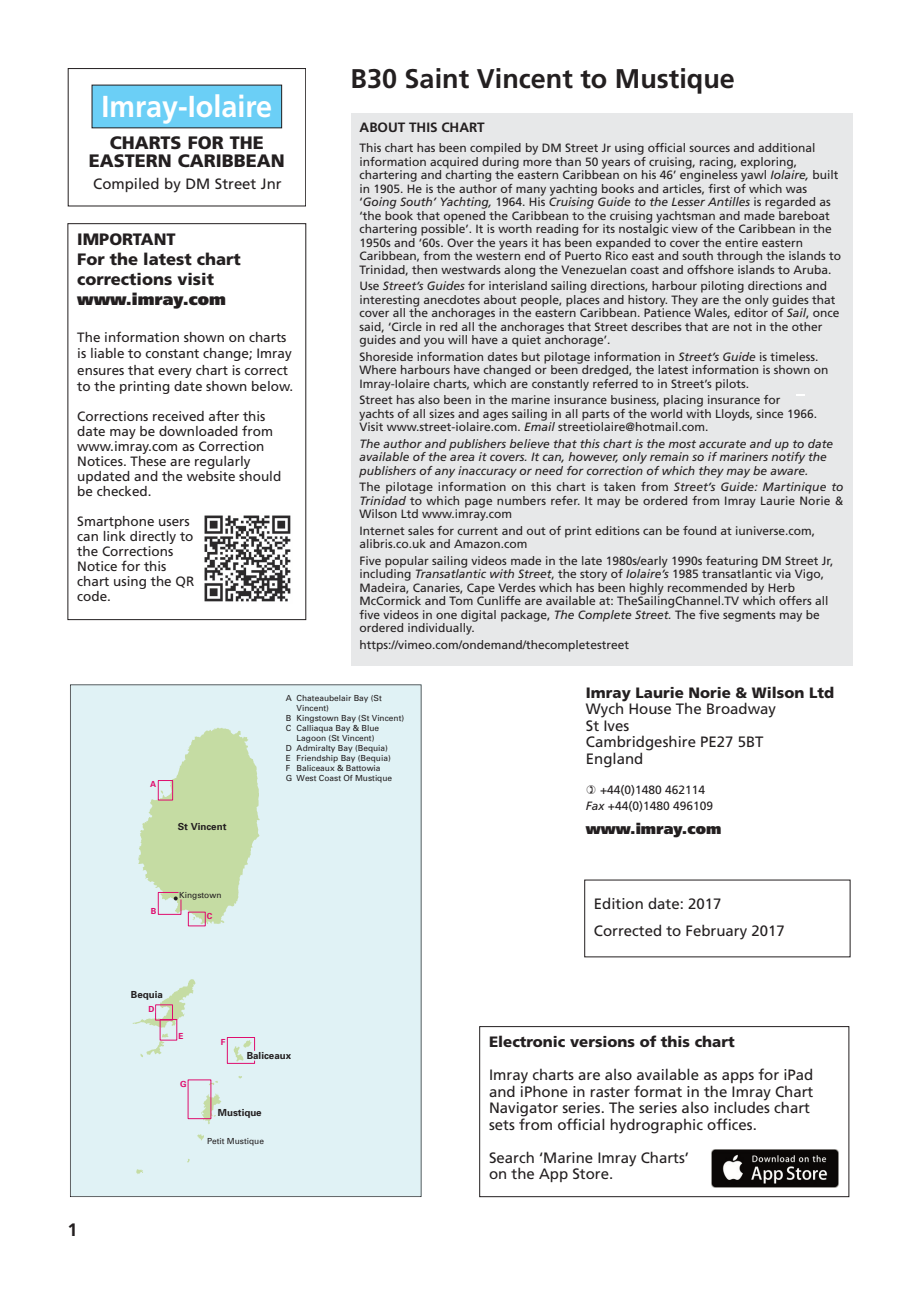
<style>
.page{position:relative;width:920px;height:1290px;background:#fff}
.page>*{position:absolute;margin:0;border:0;box-sizing:border-box;transform-origin:0 0}
.t1{font:700 30.3px "Frutiger";color:#fff;scale:.95 1}
.t2{font:700 27px "Frutiger";color:#231f20}
.t3{font:900 18px/18.5px "Frutiger";color:#231f20;text-align:center}
.t4{font:700 18px "Frutiger";color:#231f20}
.t5{font:900 16.5px/19.8px "Frutiger";color:#231f20}
.t6{font:900 16.5px "Frutiger";color:#231f20}
.t7{font:15px/16.5px "Frutiger";color:#231f20}
.t8{font:900 15px "Frutiger";color:#231f20}
.t9{font:900 15px "Frutiger";color:#231f20}
.t10{font:13.5px/15px "Frutiger";color:#231f20}
.t11{font:700 13.5px "Frutiger";color:#231f20}
.t12{font:12px/13.5px "Frutiger";color:#231f20}
.t13{font:italic 12px/13.5px "Frutiger";color:#231f20}
.t14{font:700 9.75px "Univ Im";color:#231f20}
.t15{font:500 8.4px "Univ Im";color:#231f20}
.t16{font:700 8.4px "Univ Im";color:#df0e6e}
.s1{font-style:italic}
</style>
<div class="page">
<div style="left:351px;top:113px;width:501px;height:552px;background:#e7e8e9"></div>
<svg style="left:70px;top:684px;width:351px;height:513px;background:#dceeeb"></svg>
<div style="left:158px;top:780px;width:15px;height:20px;border:1px solid #df0e6e"></div>
<div style="left:158px;top:892px;width:23px;height:23px;border:1px solid #df0e6e"></div>
<div style="left:188px;top:912px;width:18px;height:14px;border:1px solid #df0e6e"></div>
<div style="left:155px;top:1004px;width:18px;height:16px;border:1px solid #df0e6e"></div>
<div style="left:227px;top:1037px;width:28px;height:27px;border:1px solid #df0e6e"></div>
<svg style="left:174px;top:896px;width:4px;height:4px"></svg>
<div style="left:68px;top:68px;width:238px;height:138px;border:1px solid #231f20"></div>
<div style="left:92px;top:85px;width:190px;height:43px;background:#6bcff6"></div>
<div style="left:68px;top:223px;width:238px;height:397px;border:1px solid #231f20"></div>
<img style="left:204px;top:515px;width:87px;height:87px">
<div style="left:479px;top:1026px;width:370px;height:171px;border:1px solid #231f20"></div>
<img style="left:711px;top:1149px;width:128px;height:38px">
<svg style="left:796px;top:394px;width:8px;height:2px"></svg>
<h1 class="t1" style="left:101px;top:94px;width:181px">Imray-Iolaire</h1>
<h3 class="t3" style="left:89px;top:135px;width:198px">CHARTS FOR THE<br>EASTERN CARIBBEAN</h3>
<p class="t7" style="left:93px;top:176px;width:190px">Compiled by DM Street Jnr</p>
<h3 class="t5" style="left:77px;top:231px;width:165px">IMPORTANT<br>For the latest chart corrections visit</h3>
<h3 class="t6" style="left:77px;top:292px;width:150px">www.imray.com</h3>
<p class="t10" style="left:77px;top:330px;width:218px;line-height:16.2px">The information shown on charts is liable to constant change; Imray ensures that every chart is correct to the printing date shown below.</p>
<p class="t10" style="left:77px;top:410px;width:206px">Corrections received after this date may be downloaded from www.imray.com as Correction<br>Notices. These are regularly updated and the website should be checked.</p>
<p class="t10" style="left:77px;top:515px;width:119px">Smartphone users can link directly to the Corrections<br>Notice for this chart using the QR code.</p>
<h2 class="t2" style="left:351px;top:68px;width:386px">B30 Saint Vincent to Mustique</h2>
<p class="t11" style="left:360px;top:122px;width:127px">ABOUT THIS CHART</p>
<p class="t12" style="left:360px;top:142px;width:483px">This chart has been compiled by DM Street Jr using official sources and additional information acquired during more than 50 years of cruising, racing, exploring, chartering and charting the eastern Caribbean on his 46’ engineless yawl <span class="s1">Iolaire,</span> built in 1905. He is the author of many yachting books and articles, first of which was ‘<span class="s1">Going South’ Yachting,</span> 1964. His <span class="s1">Cruising Guide to the Lesser Antilles</span> is regarded as ‘the book that opened the Caribbean to the cruising yachtsman and made bareboat chartering possible’. It is worth reading for its nostalgic view of the Caribbean in the 1950s and ‘60s. Over the years it has been expanded to cover the entire eastern Caribbean, from the western end of Puerto Rico east and south through the islands to Trinidad, then westwards along the Venezuelan coast and offshore islands to Aruba.</p>
<p class="t12" style="left:360px;top:280px;width:481px">Use <span class="s1">Street’s Guides</span> for interisland sailing directions, harbour piloting directions and interesting anecdotes about people, places and history. They are the only guides that cover all the anchorages in the eastern Caribbean. Patience Wales, editor of <span class="s1">Sail</span>, once said, ‘Circle in red all the anchorages that Street describes that are not in the other guides and you will have a quiet anchorage’.</p>
<p class="t12" style="left:360px;top:351px;width:470px">Shoreside information dates but pilotage information in <span class="s1">Street’s Guide</span> is timeless.<br>Where harbours have changed or been dredged, the latest information is shown on<br>Imray-Iolaire charts, which are constantly referred to in Street’s pilots.</p>
<p class="t12" style="left:360px;top:394px;width:459px">Street has also been in the marine insurance business, placing insurance for yachts of all sizes and ages sailing in all parts of the world with Lloyds, since 1966.<br>Visit www.street-iolaire.com. <span class="s1">Email</span> streetiolaire@hotmail.com.</p>
<p class="t13" style="left:360px;top:438px;width:475px">The author and publishers believe that this chart is the most accurate and up to date available of the area it covers. It can, however, only remain so if mariners notify the publishers of any inaccuracy or need for correction of which they may be aware.</p>
<p class="t12" style="left:360px;top:481px;width:485px;text-align:justify">The pilotage information on this chart is taken from <span class="s1">Street’s Guide: Martinique to Trinidad</span> to which page numbers refer. It may be ordered from Imray Laurie Norie &amp; Wilson Ltd www.imray.com</p>
<p class="t12" style="left:360px;top:525px;width:457px">Internet sales for current and out of print editions can be found at iuniverse.com, alibris.co.uk and Amazon.com</p>
<p class="t12" style="left:360px;top:555px;width:475px">Five popular sailing videos made in the late 1980s/early 1990s featuring DM Street Jr, including <span class="s1">Transatlantic with Street</span>, the story of <span class="s1">Iolaire’s</span> 1985 transatlantic via Vigo, Madeira, Canaries, Cape Verdes which has been highly recommended by Herb McCormick and Tom Cunliffe are available at: TheSailingChannel.TV which offers all five videos in one digital package, <span class="s1">The Complete Street.</span> The five segments may be ordered individually.</p>
<p class="t12" style="left:360px;top:639px;width:271px">https://vimeo.com/ondemand/thecompletestreet</p>
<h3 class="t4" style="left:67px;top:1222px;width:12px">1</h3>
<p class="t16" style="left:150px;top:779px;width:8px">A</p>
<p class="t15" style="left:286px;top:693px;width:98px">A Chateaubelair Bay (St</p>
<p class="t15" style="left:297px;top:703px;width:34px">Vincent)</p>
<p class="t15" style="left:286px;top:713px;width:120px">B Kingstown Bay (St Vincent)</p>
<p class="t15" style="left:286px;top:723px;width:95px">C Calliaqua Bay &amp; Blue</p>
<p class="t15" style="left:297px;top:733px;width:79px">Lagoon (St Vincent)</p>
<p class="t15" style="left:286px;top:743px;width:104px">D Admiralty Bay (Bequia)</p>
<p class="t15" style="left:286px;top:753px;width:106px">E Friendship Bay (Bequia)</p>
<p class="t15" style="left:286px;top:763px;width:96px">F Baliceaux &amp; Battowia</p>
<p class="t15" style="left:286px;top:773px;width:108px">G West Coast Of Mustique</p>
<p class="t8" style="left:586px;top:686px;width:250px">Imray Laurie Norie &amp; Wilson Ltd</p>
<p class="t7" style="left:586px;top:702px;width:192px">Wych House The Broadway<br>St Ives<br>Cambridgeshire PE27 5BT<br>England</p>
<p class="t12" style="left:586px;top:782px;width:129px;line-height:16.5px;text-align:center">+44(0)1480 462114<br><span class="s1">Fax</span> +44(0)1480 496109</p>
<p class="t14" style="left:178px;top:821px;width:50px">St Vincent</p>
<p class="t9" style="left:586px;top:823px;width:137px">www.imray.com</p>
<p class="t16" style="left:151px;top:906px;width:7px">B</p>
<p class="t15" style="left:179px;top:890px;width:44px">Kingstown</p>
<p class="t16" style="left:207px;top:911px;width:7px">C</p>
<p class="t14" style="left:131px;top:988px;width:33px">Bequia</p>
<p class="t16" style="left:148px;top:1004px;width:8px">D</p>
<p class="t16" style="left:178px;top:1031px;width:7px">E</p>
<p class="t16" style="left:180px;top:1079px;width:8px">G</p>
<p class="t16" style="left:221px;top:1037px;width:6px">F</p>
<p class="t14" style="left:247px;top:1050px;width:46px">Baliceaux</p>
<p class="t14" style="left:218px;top:1107px;width:45px">Mustique</p>
<p class="t15" style="left:207px;top:1136px;width:59px">Petit Mustique</p>
<p class="t7" style="left:594px;top:891px;width:192px;line-height:27.6px">Edition date: 2017<br>Corrected to February 2017</p>
<p class="t8" style="left:489px;top:1036px;width:247px">Electronic versions of this chart</p>
<p class="t7" style="left:489px;top:1068px;width:326px">Imray charts are also available as apps for iPad and iPhone in raster format in the Imray Chart Navigator series. The series also includes chart sets from official hydrographic offices.</p>
<p class="t7" style="left:489px;top:1150px;width:202px">Search ‘Marine Imray Charts’ on the App Store.</p>
</div>
